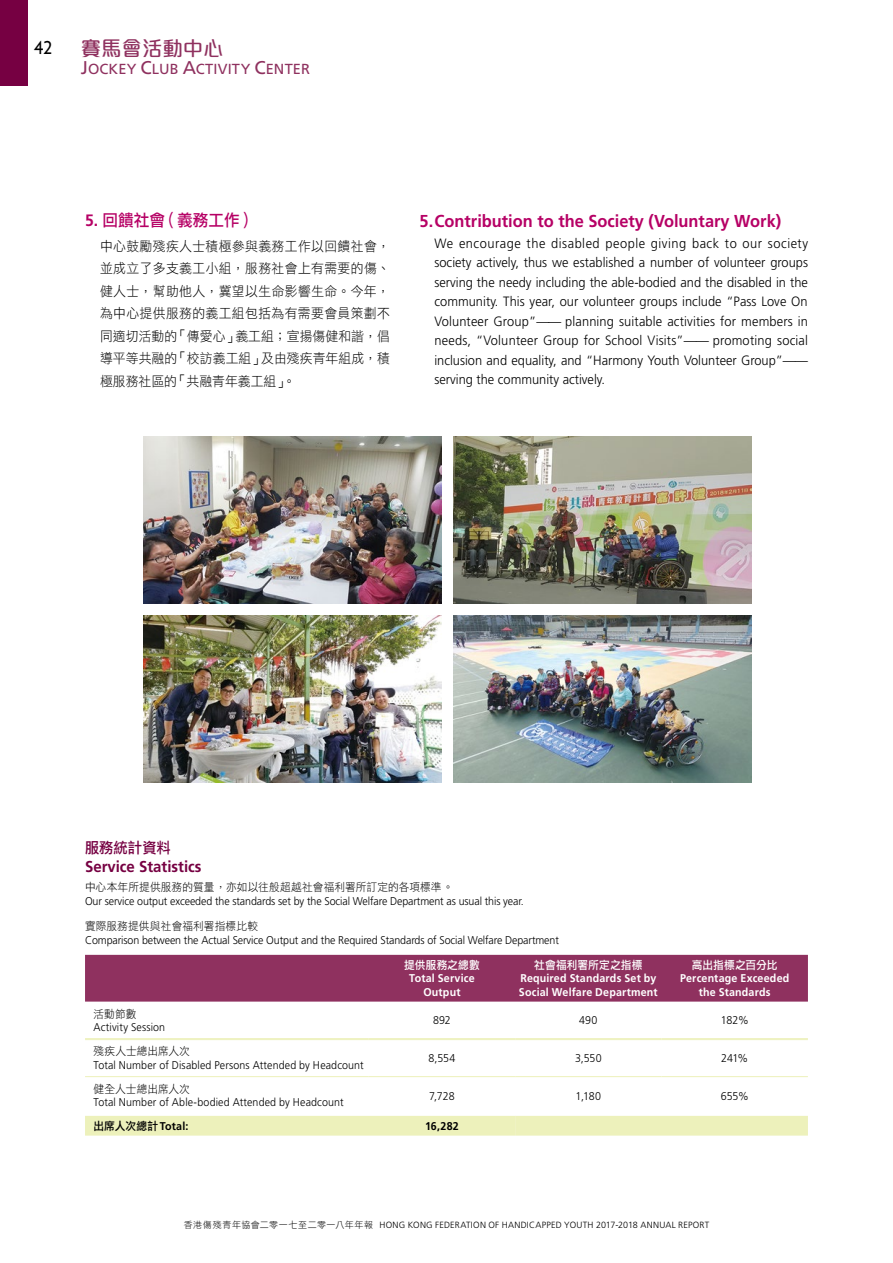
<style>
.page{position:relative;width:893px;height:1263px;background:#fff}
.page>*{position:absolute;margin:0;border:0;box-sizing:border-box;transform-origin:0 0}
.t1{font:22.5px "Verlag";color:#000;scale:.9 1}
.t2{font:500 20.4px "M Elle HK";color:#8f315f}
.t3{font:700 17.25px "Frutiger";color:#b60065;scale:.95 1}
.t4{font:16.5px "DF Li Hei HK W5";color:#b60065;scale:.95 1}
.t5{font:700 15.75px "Frutiger";color:#760042;scale:.95 1}
.t6{font:15px "DF Li Hei HK W5";letter-spacing:.005em;color:#760042;scale:.95 1}
.t7{font:14.55px "Frutiger";letter-spacing:.01em;color:#8f315f}
.t8{font:300 13.5px/19.5px "Frutiger";color:#000;text-align:justify;scale:.95 1}
.t9{font:13.5px/22.5px "DF Li Hei HK W3";letter-spacing:.005em;color:#000;text-align:justify;scale:.95 1}
.t10{font:300 11.25px "Frutiger";letter-spacing:-.01em;color:#000;scale:.95 1}
.t11{font:700 11.25px/13.5px "Frutiger";letter-spacing:.015em;color:#fff;text-align:center;scale:.95 1}
.t12{font:300 11.25px "Frutiger";letter-spacing:.01em;color:#000;scale:.95 1}
.t13{font:11.25px "DF Li Hei HK W3";letter-spacing:.01em;color:#000;scale:.95 1}
.t14{font:11.25px "DF Li Hei HK W5";letter-spacing:.015em;color:#fff;scale:.95 1}
.t15{font:300 11.25px "Frutiger";letter-spacing:.015em;color:#000;scale:.95 1}
.t16{font:11.25px "DF Li Hei HK W5";letter-spacing:.005em;color:#000;scale:.95 1}
.t17{font:11.25px "DF Li Hei HK W5";letter-spacing:-.005em;color:#fff;scale:.95 1}
.t18{font:700 11.25px "Frutiger";color:#000;scale:.95 1}
.t19{font:300 9px "Frutiger";letter-spacing:.03em;color:#000}
.s1{font-size:18.45px}
.s2{font-family:"Frutiger";font-weight:700}
.s3{font-family:"DF Li Hei HK W3";font-weight:400}
</style>
<div class="page">
<div style="left:85px;top:955px;width:723px;height:46px;background:#8f315f"></div>
<div style="left:85px;top:1116px;width:723px;height:19px;background:#edf1bb"></div>
<hr style="left:85px;top:1076px;width:284px;height:1px;background:#edf1bb">
<hr style="left:369px;top:1076px;width:146px;height:1px;background:#edf1bb">
<hr style="left:515px;top:1076px;width:146px;height:1px;background:#edf1bb">
<hr style="left:661px;top:1076px;width:147px;height:1px;background:#edf1bb">
<hr style="left:85px;top:1038px;width:284px;height:1px;background:#edf1bb">
<hr style="left:85px;top:1039px;width:284px;height:1px;background:#edf1bb">
<hr style="left:369px;top:1038px;width:146px;height:1px;background:#edf1bb">
<hr style="left:369px;top:1039px;width:146px;height:1px;background:#edf1bb">
<hr style="left:515px;top:1038px;width:146px;height:1px;background:#edf1bb">
<hr style="left:515px;top:1039px;width:146px;height:1px;background:#edf1bb">
<hr style="left:661px;top:1038px;width:147px;height:1px;background:#edf1bb">
<hr style="left:661px;top:1039px;width:147px;height:1px;background:#edf1bb">
<img style="left:144px;top:436px;width:297px;height:168px">
<img style="left:144px;top:615px;width:297px;height:167px">
<img style="left:454px;top:436px;width:298px;height:168px">
<img style="left:454px;top:615px;width:298px;height:167px">
<div style="left:0;top:0;width:28px;height:86px;background:#760042"></div>
<h1 class="t1" style="left:34px;top:29px;width:22px">42</h1>
<h2 class="t2" style="left:81px;top:38px;width:144px">賽馬會活動中心</h2>
<p class="t7" style="left:81px;top:61px;width:231px"><span class="s1">J</span>OCKEY <span class="s1">C</span>LUB <span class="s1">A</span>CTIVITY <span class="s1">C</span>ENTER</p>
<p class="t4" style="left:85px;top:212px;width:181px"><span class="s2">5.</span> 回饋社會（義務工作）</p>
<p class="t9" style="left:100px;top:234px;width:307px">中心鼓勵殘疾人士積極參與義務工作以回饋社會，並成立了多支義工小組，服務社會上有需要的傷、健人士，幫助他人，冀望以生命影響生命。今年，為中心提供服務的義工組包括為有需要會員策劃不同適切活動的「傳愛心」義工組；宣揚傷健和諧，倡導平等共融的「校訪義工組」及由殘疾青年組成，積極服務社區的「共融青年義工組」。</p>
<p class="t3" style="left:420px;top:211px;width:382px">5.Contribution to the Society (Voluntary Work)</p>
<p class="t8" style="left:434px;top:234px;width:395px">We encourage the disabled people giving back to our society society actively, thus we established a number of volunteer groups serving the needy including the able-bodied and the disabled in the community. This year, our volunteer groups include “Pass Love On Volunteer Group”—— planning suitable activities for members in needs, “Volunteer Group for School Visits”—— promoting social inclusion and equality, and “Harmony Youth Volunteer Group”—— serving the community actively.</p>
<p class="t6" style="left:85px;top:840px;width:92px">服務統計資料</p>
<p class="t5" style="left:85px;top:857px;width:124px">Service Statistics</p>
<p class="t13" style="left:85px;top:880px;width:389px">中心本年所提供服務的質量，亦如以往般超越社會福利署所訂定的各項標準。</p>
<p class="t10" style="left:85px;top:895px;width:463px">Our service output exceeded the standards set by the Social Welfare Department as usual this year.</p>
<p class="t13" style="left:85px;top:919px;width:184px">實際服務提供與社會福利署指標比較</p>
<p class="t10" style="left:85px;top:934px;width:500px">Comparison between the Actual Service Output and the Required Standards of Social Welfare Department</p>
<p class="t14" style="left:404px;top:959px;width:81px">提供服務之總數</p>
<p class="t11" style="left:409px;top:972px;width:70px">Total Service<br>Output</p>
<p class="t14" style="left:534px;top:959px;width:115px">社會福利署所定之指標</p>
<p class="t11" style="left:519px;top:972px;width:148px;text-align:left">Required Standards Set by<br>Social Welfare Department</p>
<p class="t17" style="left:692px;top:959px;width:92px">高出指標之百分比</p>
<p class="t11" style="left:680px;top:972px;width:117px">Percentage Exceeded the Standards</p>
<p class="t13" style="left:94px;top:1007px;width:47px">活動節數</p>
<p class="t15" style="left:94px;top:1021px;width:77px">Activity Session</p>
<p class="t13" style="left:94px;top:1045px;width:103px">殘疾人士總出席人次</p>
<p class="t12" style="left:94px;top:1058px;width:286px">Total Number of Disabled Persons Attended by Headcount</p>
<p class="t13" style="left:94px;top:1082px;width:103px">健全人士總出席人次</p>
<p class="t12" style="left:94px;top:1096px;width:265px">Total Number of Able-bodied Attended by Headcount</p>
<p class="t10" style="left:433px;top:1014px;width:20px">892</p>
<p class="t10" style="left:579px;top:1014px;width:21px">490</p>
<p class="t10" style="left:721px;top:1014px;width:31px">182%</p>
<p class="t10" style="left:428px;top:1052px;width:30px">8,554</p>
<p class="t10" style="left:575px;top:1052px;width:30px">3,550</p>
<p class="t10" style="left:721px;top:1052px;width:30px">241%</p>
<p class="t10" style="left:429px;top:1090px;width:28px">7,728</p>
<p class="t10" style="left:576px;top:1090px;width:28px">1,180</p>
<p class="t10" style="left:721px;top:1090px;width:31px">655%</p>
<p class="t16" style="left:94px;top:1120px;width:101px">出席人次總計<span class="s2">Total:</span></p>
<p class="t18" style="left:425px;top:1119px;width:37px">16,282</p>
<p class="t19" style="left:184px;top:1220px;width:527px"><span class="s3">香港傷殘青年協會二零一七至二零一八年年報</span> HONG KONG FEDERATION OF HANDICAPPED YOUTH 2017-2018 ANNUAL REPORT</p>
</div>
